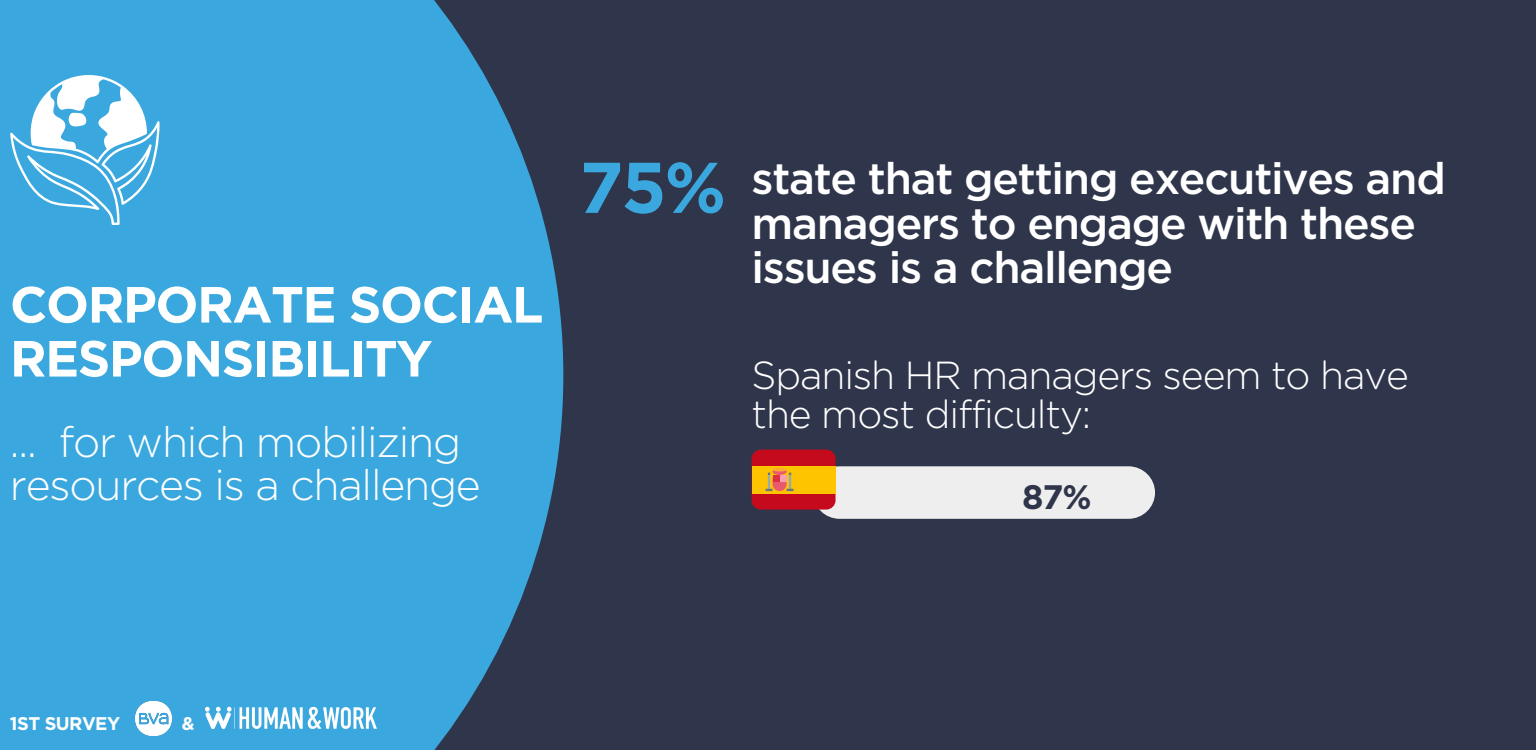
<style>
.page{position:relative;width:1536px;height:750px;background:#2f354a}
.page>*{position:absolute;margin:0;border:0;box-sizing:border-box;transform-origin:0 0}
.t1{font:700 50.8px/54px "Gotham";letter-spacing:-.03em;color:#fff}
.t2{font:500 44px/44.4px "Gotham";letter-spacing:-.03em;color:#fff}
.t3{font:300 42.6px/42.6px "Gotham";letter-spacing:-.03em;color:#fff}
.t4{font:300 39px/39px "Gotham";letter-spacing:-.03em;color:#fff}
.t5{font:700 34px "Gotham";color:#2f354a}
.t6{font:700 18.4px "Gotham";letter-spacing:-.03em;color:#fff}
.s1{font-weight:700;font-size:71.6px;color:#3aa8de}
</style>
<div class="page">
<svg style="left:0;top:0;width:563px;height:750px;background:#399fd2"></svg>
<svg style="left:10px;top:75px;width:150px;height:150px;background:#72c1e7"></svg>
<div style="left:813px;top:466px;width:342px;height:53px;background:#eee;border-radius:26px"></div>
<div style="left:752px;top:450px;width:84px;height:60px;background:#c60a1d;border-radius:9px"></div>
<div style="left:752px;top:466px;width:84px;height:27px;background:#ffc400"></div>
<svg style="left:766px;top:468px;width:28px;height:23px"></svg>
<img style="left:205px;top:707px;width:171px;height:22px">
<img style="left:135px;top:701px;width:36px;height:35px">
<p class="t1" style="left:10px;top:280px;width:535px">CORPORATE SOCIAL<br>RESPONSIBILITY</p>
<p class="t3" style="left:10px;top:423px;width:472px">... for which mobilizing resources is a challenge</p>
<p class="t2" style="left:752px;top:159px;width:696px;text-indent:-172px"><span class="s1">75%</span> state that getting executives and managers to engage with these issues is a challenge</p>
<p class="t4" style="left:752px;top:358px;width:659px">Spanish HR managers seem to have the most difficulty:</p>
<p class="t5" style="left:1022px;top:482px;width:71px">87%</p>
<p class="t6" style="left:10px;top:716px;width:112px">1ST SURVEY</p>
<p class="t6" style="left:182px;top:716px;width:14px">&amp;</p>
</div>
